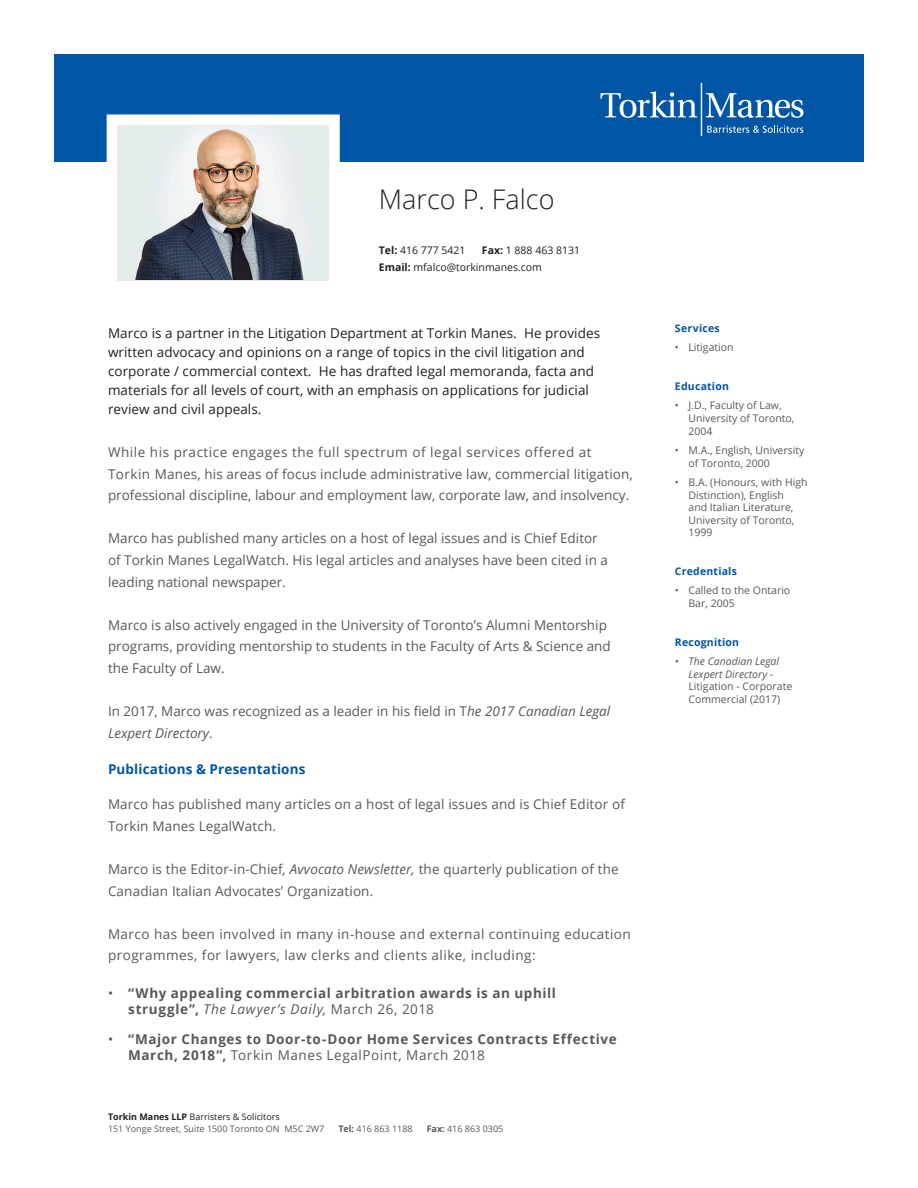
<style>
.page{position:relative;width:918px;height:1188px;background:#fff}
.page>*{position:absolute;margin:0;border:0;box-sizing:border-box;transform-origin:0 0}
.t1{font:300 27px "Open Sans";color:#231f20}
.body{font:13.5px/21.6px "Open Sans";letter-spacing:.01em;color:#57585a}
.body_start{font:13.5px/18.9px "Open Sans";letter-spacing:.005em;color:#231f20}
.t2{font:700 13.5px/16.2px "Open Sans";letter-spacing:.045em;color:#57585a}
.body-2{font:13.5px/21.6px "Open Sans";letter-spacing:.035em;color:#57585a}
.body_heading{font:700 13.5px "Open Sans";letter-spacing:.01em;color:#0155a5}
.t3{font:10.5px/12.6px "Open Sans";color:#57585a}
.t4{font:10.5px "Open Sans";color:#231f20}
.sidebar_heading{font:700 10.5px "Open Sans";letter-spacing:.02em;color:#0155a5}
.t5{font:9px/12px "Open Sans";color:#57585a}
.s1{font-weight:700}
.s2{font-style:italic}
.s3{font-weight:400}
.s4{font-weight:400;font-style:italic}
.s5{font-weight:700;color:#231f20}
.s6{color:#231f20}
</style>
<div class="page">
<div style="left:54px;top:54px;width:810px;height:108px;background:#0155a5"></div>
<svg style="left:600px;top:91px;width:97px;height:27px"></svg>
<svg style="left:706px;top:93px;width:98px;height:25px"></svg>
<hr style="left:701px;top:83px;width:1px;height:53px;background:#fff">
<svg style="left:707px;top:125px;width:96px;height:8px"></svg>
<svg style="left:106px;top:114px;width:234px;height:167px"></svg>
<p class="t1" style="left:379px;top:181px;width:177px">Marco P. Falco</p>
<p class="t4" style="left:379px;top:243px;width:88px"><span class="s1">Tel:</span> 416 777 5421</p>
<p class="t4" style="left:482px;top:243px;width:100px"><span class="s1">Fax:</span> 1 888 463 8131</p>
<p class="t4" style="left:379px;top:260px;width:165px"><span class="s1">Email:</span> mfalco@torkinmanes.com</p>
<p class="body_start" style="left:108px;top:323px;width:494px">Marco is a partner in the Litigation Department at Torkin Manes. He provides written advocacy and opinions on a range of topics in the civil litigation and corporate / commercial context. He has drafted legal memoranda, facta and materials for all levels of court, with an emphasis on applications for judicial review and civil appeals.</p>
<p class="body" style="left:108px;top:441px;width:526px">While his practice engages the full spectrum of legal services offered at<br>Torkin Manes, his areas of focus include administrative law, commercial litigation, professional discipline, labour and employment law, corporate law, and insolvency.</p>
<p class="body" style="left:108px;top:527px;width:501px">Marco has published many articles on a host of legal issues and is Chief Editor of Torkin Manes LegalWatch. His legal articles and analyses have been cited in a leading national newspaper.</p>
<p class="body" style="left:108px;top:614px;width:504px">Marco is also actively engaged in the University of Toronto’s Alumni Mentorship programs, providing mentorship to students in the Faculty of Arts &amp; Science and the Faculty of Law.</p>
<p class="body" style="left:108px;top:700px;width:504px">In 2017, Marco was recognized as a leader in his field in T<span class="s2">he 2017 Canadian Legal<br>Lexpert Directory</span>.</p>
<p class="body_heading" style="left:108px;top:760px;width:199px">Publications &amp; Presentations</p>
<p class="body" style="left:108px;top:793px;width:518px">Marco has published many articles on a host of legal issues and is Chief Editor of<br>Torkin Manes LegalWatch.</p>
<p class="body" style="left:108px;top:858px;width:512px">Marco is the Editor-in-Chief<span class="s2">, Avvocato Newsletter,</span> the quarterly publication of the<br>Canadian Italian Advocates’ Organization.</p>
<p class="body-2" style="left:108px;top:923px;width:524px">Marco has been involved in many in-house and external continuing education programmes, for lawyers, law clerks and clients alike, including:</p>
<p class="t2" style="left:128px;top:985px;width:429px;text-indent:-20px"><span class="s3">•</span> “Why appealing commercial arbitration awards is an uphill struggle”, <span class="s4">The Lawyer’s Daily,</span> <span class="s3">March 26, 2018</span></p>
<p class="t2" style="left:128px;top:1031px;width:490px;text-indent:-20px"><span class="s3">•</span> “Major Changes to Door-to-Door Home Services Contracts Effective<br>March, 2018”, <span class="s3">Torkin Manes LegalPoint, March 2018</span></p>
<p class="t5" style="left:108px;top:1111px;width:218px"><span class="s5">Torkin Manes LLP</span> <span class="s6">Barristers &amp; Solicitors<br></span>151 Yonge Street, Suite 1500 Toronto ON M5C 2W7</p>
<p class="t5" style="left:338px;top:1123px;width:76px"><span class="s1">Tel:</span> 416 863 1188</p>
<p class="t5" style="left:427px;top:1123px;width:78px"><span class="s1">Fax:</span> 416 863 0305</p>
<p class="sidebar_heading" style="left:675px;top:321px;width:46px">Services</p>
<p class="t3" style="left:675px;top:341px;width:60px">• Litigation</p>
<p class="sidebar_heading" style="left:675px;top:379px;width:55px">Education</p>
<p class="t3" style="left:688px;top:399px;width:108px;text-indent:-14px">• J.D., Faculty of Law,<br>University of Toronto,<br>2004</p>
<p class="t3" style="left:688px;top:444px;width:117px;text-indent:-14px">• M.A., English, University of Toronto, 2000</p>
<p class="t3" style="left:688px;top:476px;width:121px;text-indent:-14px">• B.A. (Honours, with High<br>Distinction), English<br>and Italian Literature,<br>University of Toronto,<br>1999</p>
<p class="sidebar_heading" style="left:675px;top:564px;width:63px">Credentials</p>
<p class="t3" style="left:688px;top:584px;width:103px;text-indent:-14px">• Called to the Ontario<br>Bar, 2005</p>
<p class="sidebar_heading" style="left:675px;top:634px;width:66px">Recognition</p>
<p class="t3" style="left:688px;top:655px;width:105px;text-indent:-14px"><span class="s2">• The Canadian Legal<br>Lexpert Directory</span> -<br>Litigation - Corporate<br>Commercial (2017)</p>
</div>
